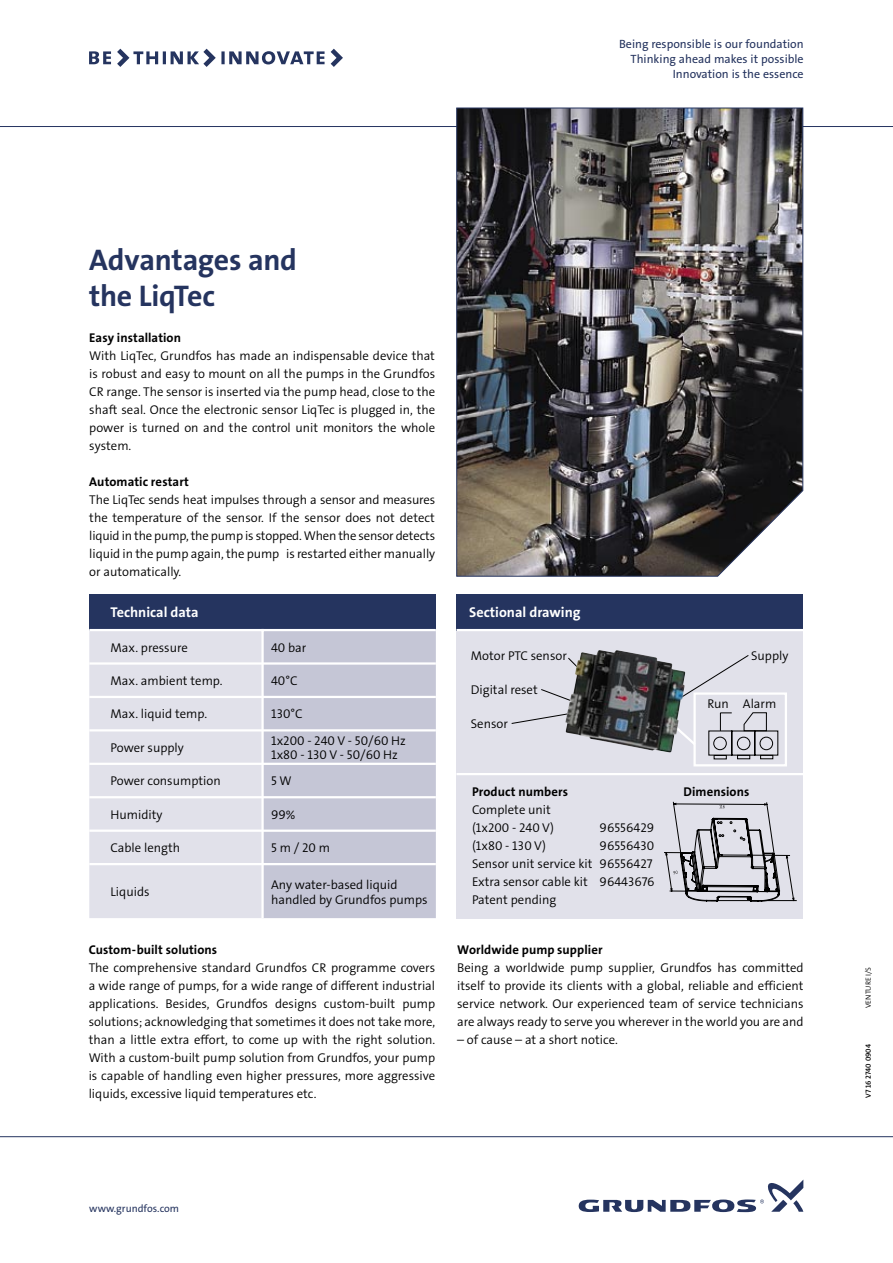
<style>
.page{position:relative;width:893px;height:1263px;background:#fff}
.page>*{position:absolute;margin:0;border:0;box-sizing:border-box;transform-origin:0 0}
.gr_overskrift_20_22{font:30px/36px "The Sans Grundfos 7 B";letter-spacing:-.01em;color:#25345f}
.gr_tabel_over_12_9{font:14.25px "The Sans Grundfos 7 B";color:#fff}
.gr_brod_8_5_12{font:12.75px/18px "The Sans Grundfos 4 SL";color:#000;text-align:justify}
.gr_tabel_brod_8_5_12{font:12.75px/15.8px "The Sans Grundfos 4 SL";color:#000}
.gr_mellemrubrik_8_5_12{font:12.75px "The Sans Grundfos 7 B";letter-spacing:.005em;color:#000}
.t1{font:12px/15px "The Sans Grundfos 5 R";color:#25345f;text-align:right}
.t2{font:10.5px "The Sans Grundfos 5 R";color:#25345f}
.t3{font:7.5px "The Sans Grundfos 6 SB";color:#000}
.t4{font:7.5px "The Sans Grundfos 4 SL";color:#000}
</style>
<div class="page">
<hr style="left:0;top:1136px;width:893px;height:1px;background:#25345f">
<hr style="left:0;top:126px;width:893px;height:1px;background:#25345f">
<svg style="left:579px;top:1180px;width:224px;height:32px"></svg>
<div style="left:456px;top:630px;width:347px;height:288px;background:#e1e1ea"></div>
<div style="left:456px;top:594px;width:347px;height:36px;background:#25345f"></div>
<hr style="left:456px;top:629px;width:347px;height:2px;background:#fff">
<hr style="left:456px;top:773px;width:347px;height:2px;background:#fff">
<img style="left:456px;top:108px;width:347px;height:469px">
<div style="left:89px;top:594px;width:347px;height:36px;background:#25345f"></div>
<div style="left:89px;top:631px;width:172px;height:287px;background:#e1e1ea"></div>
<div style="left:264px;top:631px;width:172px;height:287px;background:#c5c6d6"></div>
<hr style="left:89px;top:629px;width:172px;height:2px;background:#fff">
<hr style="left:264px;top:629px;width:172px;height:2px;background:#fff">
<hr style="left:89px;top:662px;width:175px;height:3px;background:#fff">
<hr style="left:264px;top:662px;width:172px;height:3px;background:#fff">
<hr style="left:89px;top:696px;width:175px;height:2px;background:#fff">
<hr style="left:264px;top:696px;width:172px;height:2px;background:#fff">
<hr style="left:89px;top:729px;width:175px;height:2px;background:#fff">
<hr style="left:264px;top:729px;width:172px;height:2px;background:#fff">
<hr style="left:89px;top:763px;width:175px;height:2px;background:#fff">
<hr style="left:264px;top:763px;width:172px;height:2px;background:#fff">
<hr style="left:89px;top:796px;width:175px;height:2px;background:#fff">
<hr style="left:264px;top:796px;width:172px;height:2px;background:#fff">
<hr style="left:89px;top:829px;width:175px;height:3px;background:#fff">
<hr style="left:264px;top:829px;width:172px;height:3px;background:#fff">
<hr style="left:89px;top:863px;width:175px;height:2px;background:#fff">
<hr style="left:264px;top:863px;width:172px;height:2px;background:#fff">
<hr style="left:748px;top:855px;width:41px;height:1px;background:#000">
<svg style="left:786px;top:855px;width:8px;height:45px"></svg>
<hr style="left:711px;top:900px;width:85px;height:1px;background:#000">
<svg style="left:664px;top:802px;width:116px;height:100px"></svg>
<svg style="left:541px;top:689px;width:24px;height:10px"></svg>
<svg style="left:511px;top:713px;width:54px;height:11px"></svg>
<svg style="left:685px;top:655px;width:102px;height:110px"></svg>
<svg style="left:89px;top:51px;width:22px;height:13px"></svg>
<svg style="left:221px;top:51px;width:4px;height:13px"></svg>
<svg style="left:229px;top:51px;width:96px;height:13px"></svg>
<svg style="left:117px;top:49px;width:99px;height:18px"></svg>
<svg style="left:331px;top:49px;width:12px;height:18px"></svg>
<img style="left:565px;top:650px;width:120px;height:103px">
<p class="t1" style="left:619px;top:37px;width:186px">Being responsible is our foundation<br>Thinking ahead makes it possible<br>Innovation is the essence</p>
<p class="gr_overskrift_20_22" style="left:89px;top:243px;width:209px">Advantages and the LiqTec</p>
<p class="gr_mellemrubrik_8_5_12" style="left:89px;top:331px;width:93px">Easy installation</p>
<p class="gr_brod_8_5_12" style="left:89px;top:347px;width:347px">With LiqTec, Grundfos has made an indispensable device that is robust and easy to mount on all the pumps in the Grundfos CR range. The sensor is inserted via the pump head, close to the shaft seal. Once the electronic sensor LiqTec is plugged in, the power is turned on and the control unit monitors the whole system.</p>
<p class="gr_mellemrubrik_8_5_12" style="left:89px;top:475px;width:101px">Automatic restart</p>
<p class="gr_brod_8_5_12" style="left:89px;top:491px;width:347px">The LiqTec sends heat impulses through a sensor and measures the temperature of the sensor. If the sensor does not detect liquid in the pump, the pump is stopped. When the sensor detects liquid in the pump again, the pump is restarted either manually or automatically.</p>
<p class="gr_tabel_over_12_9" style="left:111px;top:604px;width:90px">Technical data</p>
<p class="gr_tabel_over_12_9" style="left:469px;top:604px;width:113px">Sectional drawing</p>
<p class="gr_tabel_brod_8_5_12" style="left:111px;top:640px;width:79px">Max. pressure</p>
<p class="gr_tabel_brod_8_5_12" style="left:271px;top:640px;width:37px">40 bar</p>
<p class="gr_tabel_brod_8_5_12" style="left:111px;top:673px;width:114px">Max. ambient temp.</p>
<p class="gr_tabel_brod_8_5_12" style="left:271px;top:673px;width:28px">40°C</p>
<p class="gr_tabel_brod_8_5_12" style="left:111px;top:707px;width:98px">Max. liquid temp.</p>
<p class="gr_tabel_brod_8_5_12" style="left:271px;top:707px;width:33px">130°C</p>
<p class="gr_tabel_brod_8_5_12" style="left:111px;top:740px;width:75px">Power supply</p>
<p class="gr_brod_8_5_12" style="left:471px;top:647px;width:98px">Motor PTC sensor</p>
<p class="gr_brod_8_5_12" style="left:471px;top:681px;width:68px">Digital reset</p>
<p class="gr_brod_8_5_12" style="left:471px;top:715px;width:39px">Sensor</p>
<p class="gr_tabel_brod_8_5_12" style="left:271px;top:733px;width:136px">1x200 - 240 V - 50/60 Hz</p>
<p class="gr_tabel_brod_8_5_12" style="left:271px;top:747px;width:128px">1x80 - 130 V - 50/60 Hz</p>
<p class="gr_brod_8_5_12" style="left:751px;top:647px;width:39px">Supply</p>
<p class="gr_brod_8_5_12" style="left:708px;top:695px;width:70px">Run Alarm</p>
<p class="gr_tabel_brod_8_5_12" style="left:111px;top:773px;width:112px">Power consumption</p>
<p class="gr_tabel_brod_8_5_12" style="left:271px;top:773px;width:22px">5 W</p>
<p class="gr_tabel_brod_8_5_12" style="left:111px;top:807px;width:53px">Humidity</p>
<p class="gr_tabel_brod_8_5_12" style="left:271px;top:807px;width:26px">99%</p>
<p class="gr_tabel_brod_8_5_12" style="left:111px;top:840px;width:71px">Cable length</p>
<p class="gr_tabel_brod_8_5_12" style="left:271px;top:840px;width:60px">5 m / 20 m</p>
<p class="gr_tabel_brod_8_5_12" style="left:111px;top:885px;width:41px">Liquids</p>
<p class="gr_tabel_brod_8_5_12" style="left:271px;top:877px;width:158px">Any water-based liquid handled by Grundfos pumps</p>
<p class="gr_mellemrubrik_8_5_12" style="left:89px;top:943px;width:130px">Custom-built solutions</p>
<p class="gr_brod_8_5_12" style="left:89px;top:959px;width:348px">The comprehensive standard Grundfos CR programme covers a wide range of pumps, for a wide range of different industrial applications. Besides, Grundfos designs custom-built pump solutions; acknowledging that sometimes it does not take more, than a little extra effort, to come up with the right solution.<br>With a custom-built pump solution from Grundfos, your pump is capable of handling even higher pressures, more aggressive liquids, excessive liquid temperatures etc.</p>
<p class="gr_mellemrubrik_8_5_12" style="left:472px;top:785px;width:98px">Product numbers</p>
<p class="gr_mellemrubrik_8_5_12" style="left:683px;top:785px;width:67px">Dimensions</p>
<p class="gr_brod_8_5_12" style="left:472px;top:801px;width:80px">Complete unit</p>
<p class="gr_brod_8_5_12" style="left:472px;top:819px;width:83px">(1x200 - 240 V)</p>
<p class="gr_brod_8_5_12" style="left:600px;top:819px;width:56px">96556429</p>
<p class="gr_brod_8_5_12" style="left:472px;top:837px;width:75px">(1x80 - 130 V)</p>
<p class="gr_brod_8_5_12" style="left:600px;top:837px;width:56px">96556430</p>
<p class="gr_brod_8_5_12" style="left:472px;top:855px;width:182px">Sensor unit service kit 96556427</p>
<p class="gr_brod_8_5_12" style="left:472px;top:873px;width:184px">Extra sensor cable kit 96443676</p>
<p class="gr_brod_8_5_12" style="left:472px;top:891px;width:86px">Patent pending</p>
<p class="gr_mellemrubrik_8_5_12" style="left:457px;top:943px;width:147px">Worldwide pump supplier</p>
<p class="gr_brod_8_5_12" style="left:457px;top:959px;width:348px">Being a worldwide pump supplier, Grundfos has committed itself to provide its clients with a global, reliable and efficient service network. Our experienced team of service technicians are always ready to serve you wherever in the world you are and</p>
<p class="gr_brod_8_5_12" style="left:457px;top:1031px;width:162px">– of cause – at a short notice.</p>
<p class="t2" style="left:89px;top:1203px;width:91px">www.grundfos.com</p>
<p class="t4" style="left:864px;top:1008px;width:43px;rotate:-90deg">VENTURE I/S</p>
<p class="t3" style="left:864px;top:1098px;width:55px;rotate:-90deg">V7 16 2740 0904</p>
</div>
